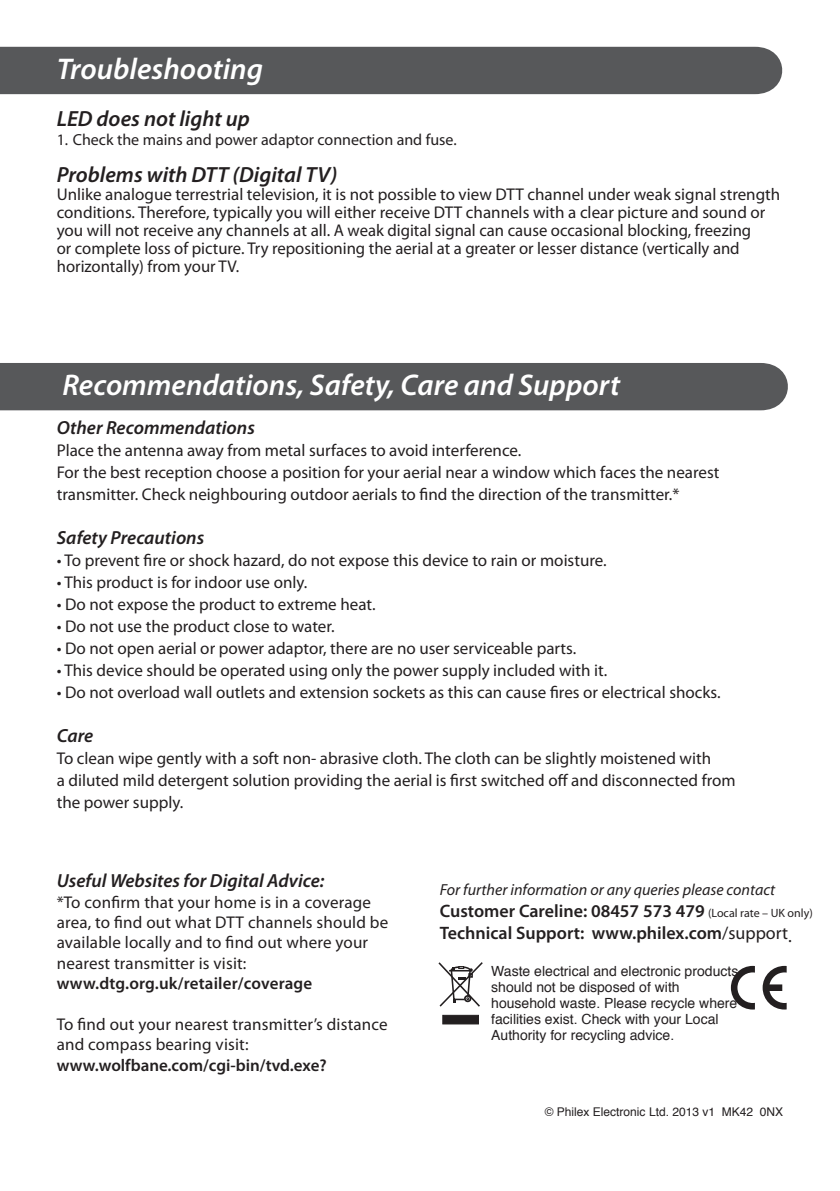
<style>
.page{position:relative;width:840px;height:1191px;background:#fff}
.page>*{position:absolute;margin:0;border:0;box-sizing:border-box;transform-origin:0 0}
.t1{font:italic 600 30px "Myriad Pro";color:#fff}
.t2{font:italic 600 22px "Myriad Pro";color:#231f20}
.t3{font:italic 600 19px "Myriad Pro";color:#231f20}
.t4{font:600 18px/21.6px "Myriad Pro";color:#231f20}
.t5{font:17px/22px "Myriad Pro";color:#231f20}
.t6{font:600 17px "Myriad Pro";color:#231f20}
.t7{font:16px "Myriad Pro";color:#231f20}
.t8{font:italic 16px "Myriad";color:#231f20}
.t9{font:14px/16px "Helvetica";color:#231f20}
.t10{font:12px "Helvetica";color:#231f20}
.s1{font-weight:400;font-size:12px}
.s2{font-weight:400}
.s3{font-family:"Myriad";font-weight:400}
</style>
<div class="page">
<div style="left:0;top:46px;width:783px;height:49px;background:#57585a"></div>
<div style="left:0;top:363px;width:788px;height:48px;background:#57585a"></div>
<svg style="left:438px;top:962px;width:44px;height:45px"></svg>
<div style="left:442px;top:1015px;width:36px;height:9px;background:#231f20;border:1px solid #231f20"></div>
<svg style="left:730px;top:966px;width:24px;height:43px"></svg>
<svg style="left:762px;top:966px;width:24px;height:43px"></svg>
<h1 class="t1" style="left:57px;top:50px;width:208px">Troubleshooting</h1>
<p class="t2" style="left:57px;top:105px;width:194px">LED does not light up</p>
<p class="t7" style="left:57px;top:130px;width:401px">1. Check the mains and power adaptor connection and fuse.</p>
<p class="t2" style="left:57px;top:161px;width:282px">Problems with DTT (Digital TV)</p>
<p class="t5" style="left:57px;top:185px;width:724px;line-height:18px">Unlike analogue terrestrial television, it is not possible to view DTT channel under weak signal strength conditions. Therefore, typically you will either receive DTT channels with a clear picture and sound or you will not receive any channels at all. A weak digital signal can cause occasional blocking, freezing<br>or complete loss of picture. Try repositioning the aerial at a greater or lesser distance (vertically and horizontally) from your TV.</p>
<h1 class="t1" style="left:62px;top:366px;width:558px">Recommendations, Safety, Care and Support</h1>
<p class="t3" style="left:57px;top:415px;width:199px">Other Recommendations</p>
<p class="t5" style="left:57px;top:439px;width:663px">Place the antenna away from metal surfaces to avoid interference.<br>For the best reception choose a position for your aerial near a window which faces the nearest transmitter. Check neighbouring outdoor aerials to find the direction of the transmitter.*</p>
<p class="t3" style="left:57px;top:525px;width:149px">Safety Precautions</p>
<p class="t5" style="left:57px;top:549px;width:551px">• To prevent fire or shock hazard, do not expose this device to rain or moisture.</p>
<p class="t5" style="left:57px;top:571px;width:252px">• This product is for indoor use only.</p>
<p class="t5" style="left:57px;top:593px;width:320px">• Do not expose the product to extreme heat.</p>
<p class="t5" style="left:57px;top:615px;width:279px">• Do not use the product close to water.</p>
<p class="t5" style="left:57px;top:637px;width:520px">• Do not open aerial or power adaptor, there are no user serviceable parts.</p>
<p class="t5" style="left:57px;top:659px;width:552px">• This device should be operated using only the power supply included with it.</p>
<p class="t5" style="left:57px;top:681px;width:665px">• Do not overload wall outlets and extension sockets as this can cause fires or electrical shocks.</p>
<p class="t3" style="left:57px;top:723px;width:38px">Care</p>
<p class="t5" style="left:57px;top:747px;width:680px">To clean wipe gently with a soft non- abrasive cloth. The cloth can be slightly moistened with<br>a diluted mild detergent solution providing the aerial is first switched off and disconnected from the power supply.</p>
<p class="t3" style="left:57px;top:868px;width:269px">Useful Websites for Digital Advice:</p>
<p class="t5" style="left:57px;top:891px;width:333px;line-height:20.4px">*To confirm that your home is in a coverage area, to find out what DTT channels should be available locally and to find out where your nearest transmitter is visit:</p>
<p class="t6" style="left:57px;top:972px;width:257px">www.dtg.org.uk/retailer/coverage</p>
<p class="t5" style="left:57px;top:1013px;width:332px;line-height:20.4px">To find out your nearest transmitter’s distance and compass bearing visit:</p>
<p class="t6" style="left:57px;top:1054px;width:271px">www.wolfbane.com/cgi-bin/tvd.exe?</p>
<p class="t8" style="left:439px;top:882px;width:337px">For further information or any queries please contact</p>
<p class="t4" style="left:439px;top:899px;width:374px">Customer Careline: 08457 573 479 <span class="s1">(Local rate – UK only)<br></span>Technical Support: www.philex.com<span class="s2">/support</span><span class="s3">.</span></p>
<p class="t9" style="left:491px;top:963px;width:248px">Waste electrical and electronic products should not be disposed of with household waste. Please recycle where facilities exist. Check with your Local Authority for recycling advice.</p>
<p class="t10" style="left:544px;top:1102px;width:240px">© Philex Electronic Ltd. 2013 v1 MK42 0NX</p>
</div>
